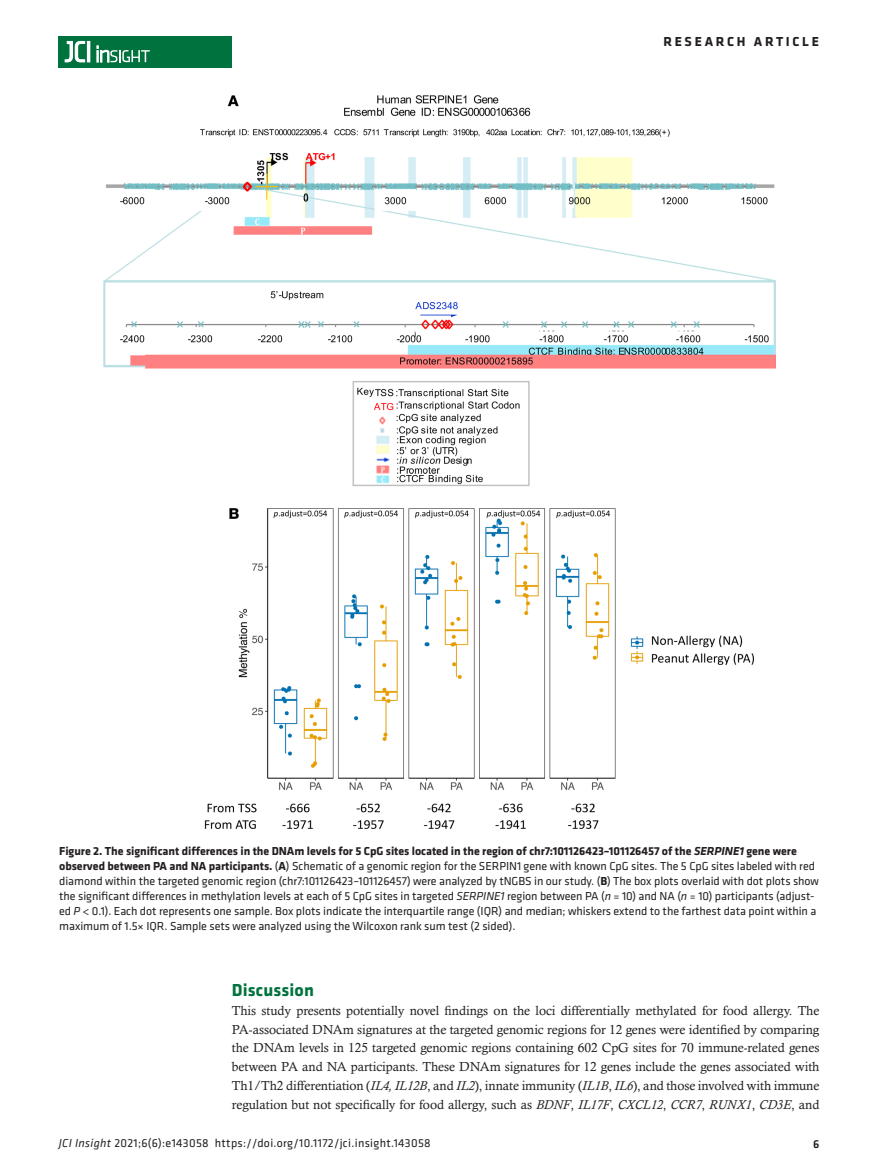
<style>
.page{position:relative;width:878px;height:1175px;background:#fff}
.page>*{position:absolute;margin:0;border:0;box-sizing:border-box;transform-origin:0 0}
.t1{font:700 18px "Klavika";letter-spacing:.01em;color:#00723e}
.t2{font:700 13.5px "Klavika Basic";letter-spacing:.2em;color:#231f20}
.t3{font:13.2px/18.8px "Calisto MT Std";letter-spacing:-.005em;color:#231f20;text-align:justify}
.t4{font:12px/15px "Klavika Basic";letter-spacing:-.005em;color:#231f20}
.t5{font:12px "Klavika Basic";letter-spacing:.025em;color:#231f20}
.t6{font:500 12px "Klavika Basic";color:#231f20}
.s1{font-weight:700}
.s2{font-weight:700;font-style:italic}
.s3{font-style:italic}
</style>
<div class="page">
<div style="left:59px;top:36px;width:173px;height:31px;background:#00723e"></div>
<hr style="left:87px;top:41px;width:3px;height:21px;background:#fff">
<svg style="left:64px;top:41px;width:21px;height:22px"></svg>
<svg style="left:97px;top:46px;width:53px;height:16px"></svg>
<img style="left:104px;top:96px;width:671px;height:732px">
<p class="t2" style="left:663px;top:32px;width:157px">RESEARCH ARTICLE</p>
<p class="t4" style="left:59px;top:843px;width:761px"><span class="s1">Figure 2. The significant differences in the DNAm levels for 5 CpG sites located in the region of chr7:101126423–101126457 of the</span> <span class="s2">SERPINE1</span> <span class="s1">gene were observed between PA and NA participants.</span> (<span class="s1">A</span>) Schematic of a genomic region for the SERPIN1 gene with known CpG sites. The 5 CpG sites labeled with red diamond within the targeted genomic region (chr7:101126423–101126457) were analyzed by tNGBS in our study. (<span class="s1">B</span>) The box plots overlaid with dot plots show the significant differences in methylation levels at each of 5 CpG sites in targeted <span class="s3">SERPINE1</span> region between PA (<span class="s3">n</span> = 10) and NA (<span class="s3">n</span> = 10) participants (adjust&shy;ed <span class="s3">P</span> &lt; 0.1). Each dot represents one sample. Box plots indicate the interquartile range (IQR) and median; whiskers extend to the farthest data point within a maximum of 1.5× IQR. Sample sets were analyzed using the Wilcoxon rank sum test (2 sided).</p>
<h1 class="t1" style="left:232px;top:977px;width:84px">Discussion</h1>
<p class="t3" style="left:232px;top:1000px;width:589px">This study presents potentially novel findings on the loci differentially methylated for food allergy. The PA-associated DNAm signatures at the targeted genomic regions for 12 genes were identified by comparing the DNAm levels in 125 targeted genomic regions containing 602 CpG sites for 70 immune-related genes between PA and NA participants. These DNAm signatures for 12 genes include the genes associated with Th1/Th2 differentiation (<span class="s3">IL4, IL12B</span>, and <span class="s3">IL2</span>), innate immunity (<span class="s3">IL1B</span>, <span class="s3">IL6</span>), and those involved with immune regulation but not specifically for food allergy, such as <span class="s3">BDNF</span>, <span class="s3">IL17F</span>, <span class="s3">CXCL12</span>, <span class="s3">CCR7</span>, <span class="s3">RUNX1</span>, <span class="s3">CD3E</span>, and</p>
<p class="t5" style="left:59px;top:1135px;width:373px"><span class="s3">JCI Insight</span> 2021;6(6):e143058 https://doi.org/10.1172/jci.insight.143058</p>
<p class="t6" style="left:813px;top:1135px;width:8px">6</p>
</div>
